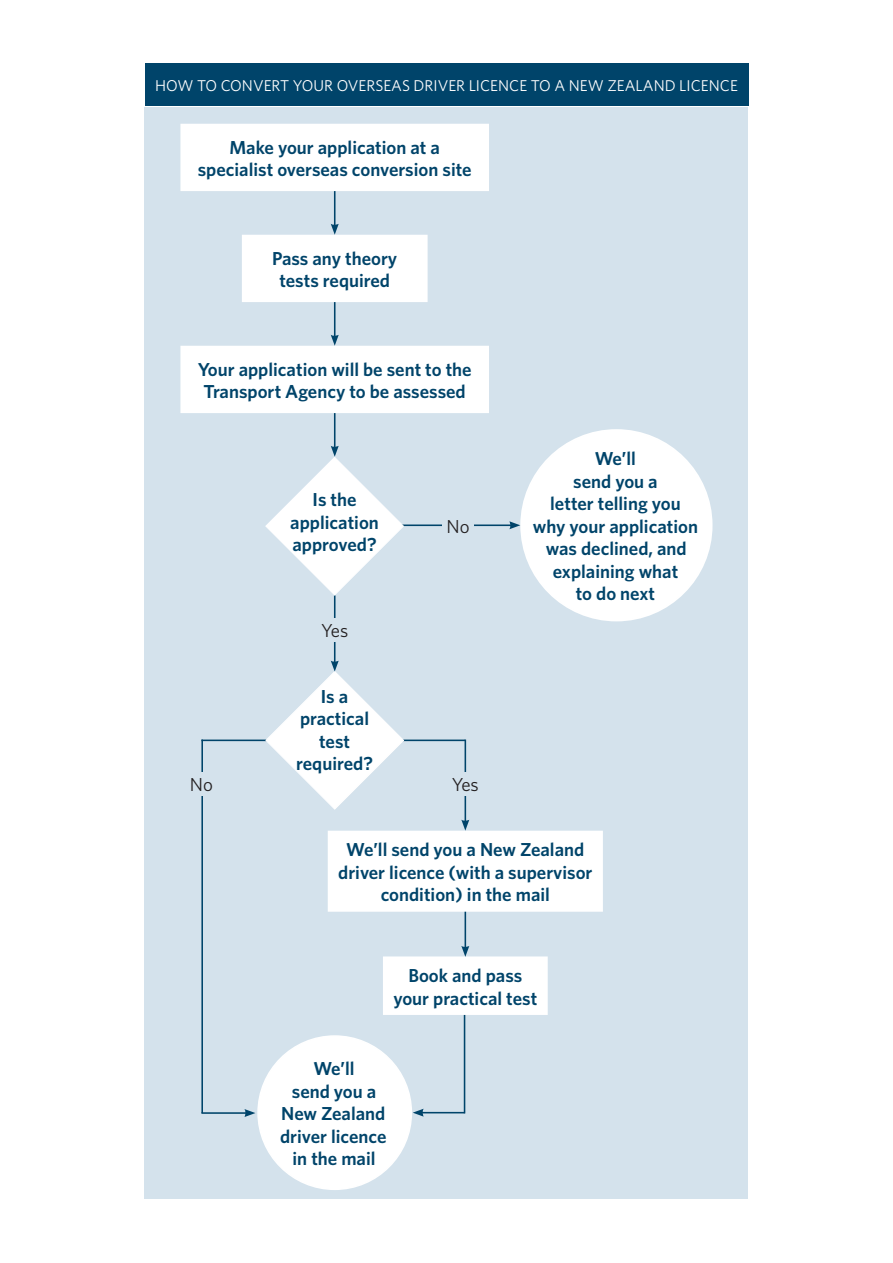
<style>
.page{position:relative;width:893px;height:1263px;background:#fff}
.page>*{position:absolute;margin:0;border:0;box-sizing:border-box;transform-origin:0 0}
.t1{font:600 18.75px/22.5px "Whitney";color:#00446a;text-align:center}
.t2{font:18.75px "Whitney";color:#231f20}
.t3{font:15.6px "Whitney";color:#fff}
</style>
<div class="page">
<div style="left:145px;top:108px;width:603px;height:1091px;background:#d4e2ec"></div>
<div style="left:145px;top:64px;width:603px;height:42px;background:#00446a"></div>
<div style="left:181px;top:124px;width:307px;height:66px;background:#fff"></div>
<div style="left:180px;top:124px;width:309px;height:67px;border:2px solid #fff"></div>
<div style="left:181px;top:346px;width:307px;height:66px;background:#fff"></div>
<div style="left:180px;top:346px;width:309px;height:67px;border:2px solid #fff"></div>
<div style="left:243px;top:235px;width:184px;height:66px;background:#fff"></div>
<div style="left:242px;top:235px;width:186px;height:67px;border:2px solid #fff"></div>
<div style="left:329px;top:831px;width:273px;height:80px;background:#fff"></div>
<div style="left:328px;top:831px;width:275px;height:81px;border:2px solid #fff"></div>
<div style="left:384px;top:957px;width:163px;height:57px;background:#fff"></div>
<div style="left:383px;top:956px;width:165px;height:59px;border:2px solid #fff"></div>
<hr style="left:334px;top:191px;width:1px;height:35px;background:#00446a">
<svg style="left:331px;top:224px;width:8px;height:11px"></svg>
<hr style="left:334px;top:302px;width:1px;height:35px;background:#00446a">
<svg style="left:331px;top:335px;width:8px;height:11px"></svg>
<hr style="left:465px;top:739px;width:1px;height:83px;background:#00446a">
<svg style="left:461px;top:820px;width:8px;height:11px"></svg>
<hr style="left:465px;top:912px;width:1px;height:36px;background:#00446a">
<svg style="left:461px;top:946px;width:8px;height:11px"></svg>
<hr style="left:421px;top:1112px;width:44px;height:1px;background:#00446a">
<svg style="left:413px;top:1109px;width:11px;height:8px"></svg>
<hr style="left:464px;top:1015px;width:1px;height:98px;background:#00446a">
<hr style="left:402px;top:739px;width:63px;height:2px;background:#00446a">
<div style="left:258px;top:1036px;width:153px;height:153px;background:#fff;border-radius:50%"></div>
<hr style="left:201px;top:1112px;width:46px;height:2px;background:#00446a">
<svg style="left:244px;top:1109px;width:11px;height:8px"></svg>
<hr style="left:201px;top:739px;width:2px;height:374px;background:#00446a">
<hr style="left:201px;top:739px;width:67px;height:2px;background:#00446a">
<div style="left:521px;top:430px;width:191px;height:190px;background:#fff;border-radius:50%"></div>
<hr style="left:334px;top:413px;width:1px;height:35px;background:#00446a">
<hr style="left:334px;top:595px;width:1px;height:68px;background:#00446a">
<svg style="left:265px;top:661px;width:140px;height:149px"></svg>
<div style="left:317px;top:618px;width:36px;height:23px;background:#d4e2ec"></div>
<hr style="left:397px;top:524px;width:115px;height:2px;background:#00446a">
<svg style="left:509px;top:521px;width:11px;height:8px"></svg>
<svg style="left:265px;top:446px;width:140px;height:150px"></svg>
<div style="left:442px;top:513px;width:32px;height:24px;background:#d4e2ec"></div>
<div style="left:447px;top:772px;width:36px;height:24px;background:#d4e2ec"></div>
<div style="left:185px;top:772px;width:32px;height:24px;background:#d4e2ec"></div>
<p class="t3" style="left:155px;top:75px;width:584px">HOW TO CONVERT YOUR OVERSEAS DRIVER LICENCE TO A NEW ZEALAND LICENCE</p>
<p class="t1" style="left:198px;top:135px;width:275px">Make your application at a specialist overseas conversion site</p>
<p class="t1" style="left:272px;top:246px;width:127px">Pass any theory tests required</p>
<p class="t1" style="left:198px;top:357px;width:275px">Your application will be sent to the<br>Transport Agency to be assessed</p>
<p class="t1" style="left:290px;top:488px;width:90px">Is the application approved?</p>
<p class="t2" style="left:321px;top:618px;width:29px">Yes</p>
<p class="t1" style="left:296px;top:684px;width:78px">Is a practical test required?</p>
<p class="t2" style="left:447px;top:514px;width:25px">No</p>
<p class="t2" style="left:190px;top:772px;width:25px">No</p>
<p class="t2" style="left:452px;top:772px;width:29px">Yes</p>
<p class="t1" style="left:533px;top:447px;width:167px">We’ll<br>send you a<br>letter telling you why your application was declined, and explaining what<br>to do next</p>
<p class="t1" style="left:338px;top:838px;width:256px">We’ll send you a New Zealand driver licence (with a supervisor condition) in the mail</p>
<p class="t1" style="left:393px;top:964px;width:145px">Book and pass your practical test</p>
<p class="t1" style="left:280px;top:1057px;width:108px">We’ll<br>send you a<br>New Zealand driver licence in the mail</p>
</div>
